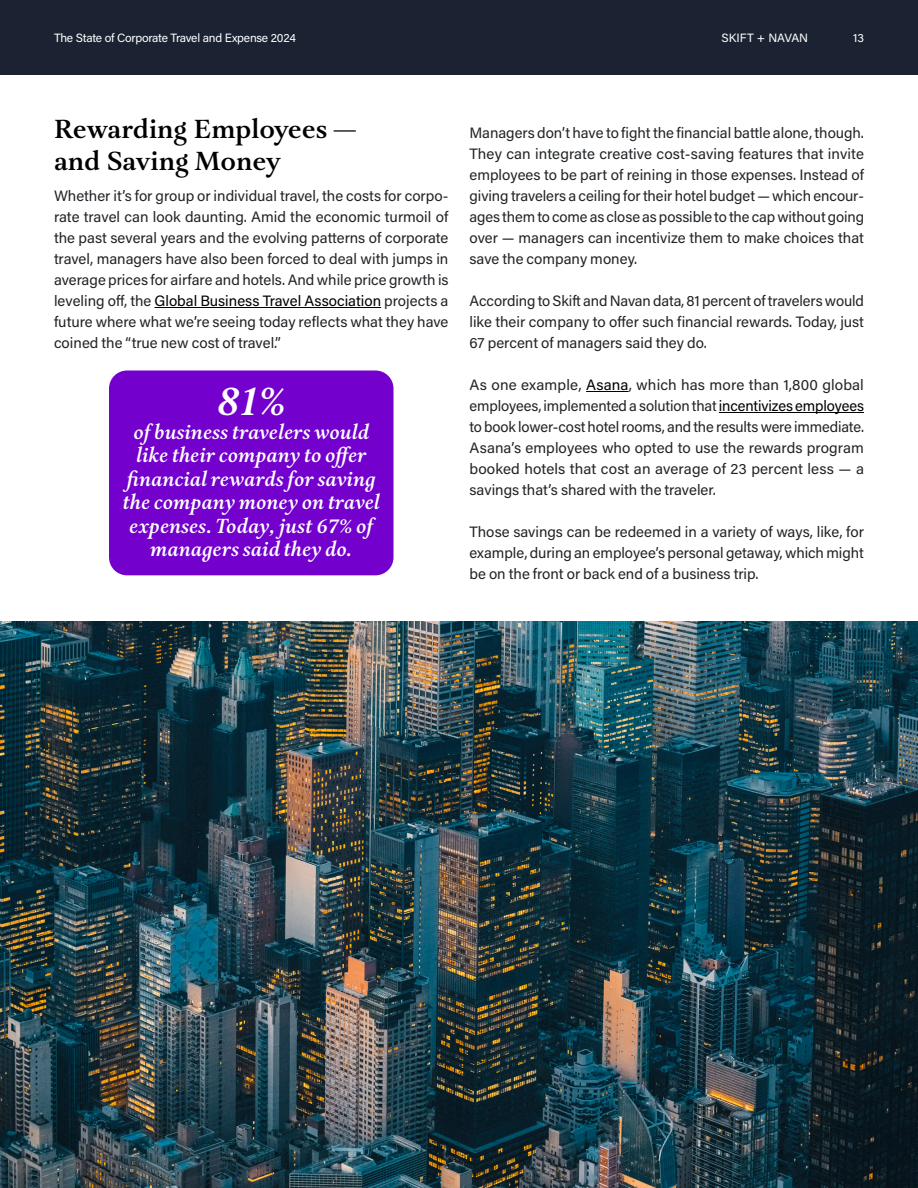
<style>
.page{position:relative;width:918px;height:1188px;background:#fff}
.page>*{position:absolute;margin:0;border:0;box-sizing:border-box;transform-origin:0 0}
.inline_data_call_out{font:italic 600 42px "Aria Text G2";color:#fff}
.Subheading{font:600 27px/31.5px "Aria Text G2";color:#000}
.inline_data_call_out-2{font:italic 600 21px/23.5px "Aria Text G2";color:#fff;text-align:center}
.Body{font:15px/21px "Acumin Pro";color:#212427;text-align:justify}
.t1{font:12px "Acumin Pro";letter-spacing:-.02em;color:#fff}
.t2{font:12px "Acumin Pro";color:#fff}
.s1{color:#000}
</style>
<div class="page">
<div style="left:0;top:0;width:918px;height:75px;background:#1b2332"></div>
<hr style="left:155px;top:307px;width:226px;height:1px;background:#000">
<hr style="left:586px;top:391px;width:43px;height:1px;background:#000">
<hr style="left:719px;top:412px;width:145px;height:1px;background:#000">
<div style="left:109px;top:370px;width:284px;height:205px;background:#7300cd;border-radius:18px"></div>
<img style="left:0;top:621px;width:918px;height:567px">
<p class="t1" style="left:54px;top:29px;width:243px">The State of Corporate Travel and Expense 2024</p>
<p class="t2" style="left:722px;top:29px;width:88px">SKIFT + NAVAN</p>
<p class="t1" style="left:853px;top:29px;width:12px">13</p>
<p class="Subheading" style="left:54px;top:115px;width:304px">Rewarding Employees — and Saving Money</p>
<p class="Body" style="left:54px;top:185px;width:396px">Whether it’s for group or individual travel, the costs for corpo&shy;rate travel can look daunting. Amid the economic turmoil of the past several years and the evolving patterns of corporate travel, managers have also been forced to deal with jumps in average prices for airfare and hotels. And while price growth is leveling off, the <span class="s1">Global Business Travel Association</span> projects a future where what we’re seeing today reflects what they have coined the “true new cost of travel.”</p>
<p class="inline_data_call_out" style="left:217px;top:376px;width:70px">81%</p>
<p class="inline_data_call_out-2" style="left:123px;top:421px;width:259px">of business travelers would like their company to offer financial rewards for saving the company money on travel expenses. Today, just 67% of managers said they do.</p>
<p class="Body" style="left:470px;top:122px;width:396px">Managers don’t have to fight the financial battle alone, though.<br>They can integrate creative cost-saving features that invite employees to be part of reining in those expenses. Instead of giving travelers a ceiling for their hotel budget — which encour&shy;ages them to come as close as possible to the cap without going over — managers can incentivize them to make choices that save the company money.</p>
<p class="Body" style="left:470px;top:290px;width:396px">According to Skift and Navan data, 81 percent of travelers would like their company to offer such financial rewards. Today, just 67 percent of managers said they do.</p>
<p class="Body" style="left:470px;top:374px;width:396px">As one example, <span class="s1">Asana</span>, which has more than 1,800 global employees, implemented a solution that <span class="s1">incentivizes employees </span>to book lower-cost hotel rooms, and the results were immediate.<br>Asana’s employees who opted to use the rewards program booked hotels that cost an average of 23 percent less — a savings that’s shared with the traveler.</p>
<p class="Body" style="left:470px;top:521px;width:396px">Those savings can be redeemed in a variety of ways, like, for example, during an employee’s personal getaway, which might be on the front or back end of a business trip.</p>
</div>
